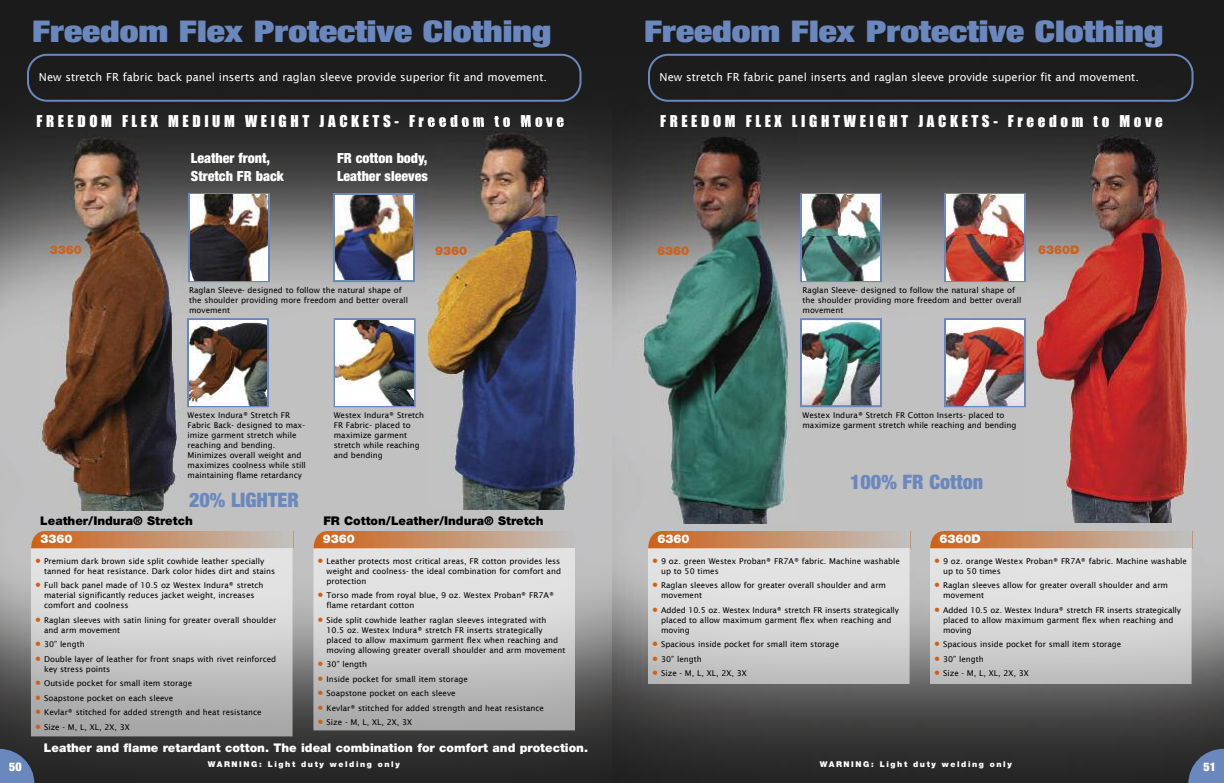
<style>
.page{position:relative;width:1224px;height:783px;background:#fff}
.page>*{position:absolute;margin:0;border:0;box-sizing:border-box;transform-origin:0 0}
.t1{font:900 expanded 30px "Helvetica Neue";color:#6b88be;scale:1.25 1}
.t2{font:900 condensed 20px "Helvetica Neue";color:#6b88be}
.t3{font:15px "Impact";letter-spacing:.24em;color:#fff}
.t4{font:900 condensed 14px/18px "Helvetica Neue";color:#fff}
.t5{font:900 12px "Helvetica Neue";color:#fff}
.t6{font:900 12px "Helvetica Neue";color:#000}
.t7{font:900 12px "Helvetica Neue";color:#ce6119}
.t8{font:900 condensed 12px "Helvetica Neue";color:#fff}
.t9{font:11px "Lucida Sans";color:#fff}
.t10{font:8px/10px "Lucida Sans";color:#000}
.t11{font:900 8px "Helvetica Neue";letter-spacing:.2em;color:#fff}
.s1{font-family:"Helvetica Neue";font-weight:900;font-stretch:condensed;font-size:12px;color:#ce6119}
</style>
<div class="page">
<img style="left:0;top:0;width:1224px;height:783px">
<img style="left:313px;top:531px;width:263px;height:199px">
<img style="left:314px;top:549px;width:261px;height:1px">
<img style="left:31px;top:531px;width:263px;height:205px">
<img style="left:31px;top:549px;width:262px;height:1px">
<img style="left:930px;top:531px;width:263px;height:153px">
<img style="left:930px;top:549px;width:262px;height:1px">
<img style="left:648px;top:531px;width:263px;height:153px">
<img style="left:648px;top:549px;width:262px;height:1px">
<img style="left:0;top:740px;width:43px;height:43px">
<svg style="left:0;top:749px;width:34px;height:34px"></svg>
<img style="left:1179px;top:740px;width:45px;height:43px">
<svg style="left:1188px;top:749px;width:36px;height:34px"></svg>
<svg style="left:27px;top:54px;width:555px;height:48px;background:#23252a"></svg>
<svg style="left:648px;top:54px;width:546px;height:48px;background:#23252a"></svg>
<img style="left:427px;top:123px;width:161px;height:387px">
<img style="left:38px;top:134px;width:144px;height:377px">
<div style="left:188px;top:193px;width:82px;height:89px;border:2px solid #6b88be"></div>
<img style="left:190px;top:195px;width:78px;height:85px">
<div style="left:187px;top:318px;width:82px;height:89px;border:2px solid #6b88be"></div>
<img style="left:189px;top:320px;width:78px;height:85px">
<img style="left:336px;top:196px;width:76px;height:83px">
<div style="left:333px;top:193px;width:82px;height:89px;border:2px solid #6b88be"></div>
<div style="left:334px;top:318px;width:82px;height:89px;border:2px solid #6b88be"></div>
<img style="left:336px;top:320px;width:78px;height:85px">
<img style="left:638px;top:130px;width:160px;height:393px">
<img style="left:1025px;top:134px;width:168px;height:388px">
<div style="left:944px;top:193px;width:82px;height:89px;border:2px solid #6b88be"></div>
<img style="left:946px;top:195px;width:78px;height:85px">
<div style="left:944px;top:318px;width:82px;height:89px;border:2px solid #6b88be"></div>
<img style="left:946px;top:320px;width:78px;height:85px">
<div style="left:800px;top:193px;width:82px;height:89px;border:2px solid #6b88be"></div>
<img style="left:802px;top:195px;width:78px;height:85px">
<img style="left:803px;top:321px;width:76px;height:83px">
<div style="left:800px;top:318px;width:82px;height:89px;border:2px solid #6b88be"></div>
<p class="t1" style="left:32px;top:20px;width:417px">Freedom Flex Protective Clothing</p>
<p class="t1" style="left:644px;top:20px;width:417px">Freedom Flex Protective Clothing</p>
<p class="t9" style="left:39px;top:71px;width:510px">New stretch FR fabric back panel inserts and raglan sleeve provide superior fit and movement.</p>
<p class="t9" style="left:660px;top:70px;width:481px">New stretch FR fabric panel inserts and raglan sleeve provide superior fit and movement.</p>
<p class="t3" style="left:36px;top:112px;width:529px">FREEDOM FLEX MEDIUM WEIGHT JACKETS- Freedom to Move</p>
<p class="t3" style="left:660px;top:112px;width:504px">FREEDOM FLEX LIGHTWEIGHT JACKETS- Freedom to Move</p>
<p class="t4" style="left:191px;top:151px;width:94px">Leather front,<br>Stretch FR back</p>
<p class="t4" style="left:337px;top:151px;width:92px">FR cotton body,<br>Leather sleeves</p>
<p class="t7" style="left:50px;top:245px;width:34px">3360</p>
<p class="t7" style="left:435px;top:246px;width:34px">9360</p>
<p class="t7" style="left:657px;top:246px;width:34px">6360</p>
<p class="t7" style="left:1038px;top:245px;width:43px">6360D</p>
<p class="t10" style="left:189px;top:285px;width:220px">Raglan Sleeve- designed to follow the natural shape of the shoulder providing more freedom and better overall movement</p>
<p class="t10" style="left:803px;top:285px;width:220px">Raglan Sleeve- designed to follow the natural shape of the shoulder providing more freedom and better overall movement</p>
<p class="t10" style="left:188px;top:410px;width:120px">Westex Indura® Stretch FR<br>Fabric Back- designed to max&shy;imize garment stretch while reaching and bending.<br>Minimizes overall weight and maximizes coolness while still maintaining flame retardancy</p>
<p class="t10" style="left:803px;top:410px;width:215px">Westex Indura® Stretch FR Cotton Inserts- placed to maximize garment stretch while reaching and bending</p>
<p class="t10" style="left:334px;top:410px;width:92px">Westex Indura® Stretch<br>FR Fabric- placed to maximize garment stretch while reaching and bending</p>
<p class="t2" style="left:850px;top:475px;width:135px">100% FR Cotton</p>
<p class="t2" style="left:189px;top:492px;width:111px">20% LIGHTER</p>
<p class="t6" style="left:40px;top:516px;width:154px">Leather/Indura® Stretch</p>
<p class="t6" style="left:323px;top:516px;width:222px">FR Cotton/Leather/Indura® Stretch</p>
<p class="t5" style="left:40px;top:535px;width:34px">3360</p>
<p class="t10" style="left:44px;top:555px;width:233px;text-indent:-9px"><span class="s1">•</span> Premium dark brown side split cowhide leather specially tanned for heat resistance. Dark color hides dirt and stains</p>
<p class="t10" style="left:44px;top:580px;width:221px;text-indent:-9px"><span class="s1">•</span> Full back panel made of 10.5 oz Westex Indura® stretch material significantly reduces jacket weight, increases comfort and coolness</p>
<p class="t10" style="left:44px;top:614px;width:234px;text-indent:-9px"><span class="s1">•</span> Raglan sleeves with satin lining for greater overall shoulder and arm movement</p>
<p class="t10" style="left:35px;top:639px;width:51px"><span class="s1">•</span> 30” length</p>
<p class="t10" style="left:44px;top:653px;width:234px;text-indent:-9px"><span class="s1">•</span> Double layer of leather for front snaps with rivet reinforced key stress points</p>
<p class="t10" style="left:35px;top:678px;width:159px"><span class="s1">•</span> Outside pocket for small item storage</p>
<p class="t10" style="left:35px;top:692px;width:140px"><span class="s1">•</span> Soapstone pocket on each sleeve</p>
<p class="t10" style="left:35px;top:707px;width:228px"><span class="s1">•</span> Kevlar® stitched for added strength and heat resistance</p>
<p class="t10" style="left:35px;top:721px;width:96px"><span class="s1">•</span> Size - M, L, XL, 2X, 3X</p>
<p class="t5" style="left:323px;top:535px;width:34px">9360</p>
<p class="t10" style="left:327px;top:555px;width:236px;text-align:justify;text-indent:-9px"><span class="s1">•</span> Leather protects most critical areas, FR cotton provides less weight and coolness- the ideal combination for comfort and protection</p>
<p class="t10" style="left:327px;top:590px;width:229px;text-indent:-9px"><span class="s1">•</span> Torso made from royal blue, 9 oz. Westex Proban® FR7A® flame retardant cotton</p>
<p class="t10" style="left:327px;top:614px;width:240px;text-indent:-9px"><span class="s1">•</span> Side split cowhide leather raglan sleeves integrated with 10.5 oz. Westex Indura® stretch FR inserts strategically placed to allow maximum garment flex when reaching and moving allowing greater overall shoulder and arm movement</p>
<p class="t10" style="left:318px;top:659px;width:51px"><span class="s1">•</span> 30” length</p>
<p class="t10" style="left:318px;top:673px;width:152px"><span class="s1">•</span> Inside pocket for small item storage</p>
<p class="t10" style="left:318px;top:688px;width:140px"><span class="s1">•</span> Soapstone pocket on each sleeve</p>
<p class="t10" style="left:318px;top:702px;width:228px"><span class="s1">•</span> Kevlar® stitched for added strength and heat resistance</p>
<p class="t10" style="left:318px;top:717px;width:96px"><span class="s1">•</span> Size - M, L, XL, 2X, 3X</p>
<p class="t5" style="left:44px;top:744px;width:546px">Leather and flame retardant cotton. The ideal combination for comfort and protection.</p>
<p class="t5" style="left:657px;top:535px;width:34px">6360</p>
<p class="t10" style="left:661px;top:555px;width:240px;text-indent:-9px"><span class="s1">•</span> 9 oz. green Westex Proban® FR7A® fabric. Machine washable up to 50 times</p>
<p class="t10" style="left:661px;top:580px;width:226px;text-indent:-9px"><span class="s1">•</span> Raglan sleeves allow for greater overall shoulder and arm movement</p>
<p class="t10" style="left:661px;top:604px;width:239px;text-indent:-9px"><span class="s1">•</span> Added 10.5 oz. Westex Indura® stretch FR inserts strategically placed to allow maximum garment flex when reaching and moving</p>
<p class="t10" style="left:652px;top:639px;width:189px"><span class="s1">•</span> Spacious inside pocket for small item storage</p>
<p class="t10" style="left:652px;top:653px;width:51px"><span class="s1">•</span> 30” length</p>
<p class="t10" style="left:652px;top:668px;width:96px"><span class="s1">•</span> Size - M, L, XL, 2X, 3X</p>
<p class="t5" style="left:939px;top:535px;width:43px">6360D</p>
<p class="t10" style="left:943px;top:555px;width:245px;text-indent:-9px"><span class="s1">•</span> 9 oz. orange Westex Proban® FR7A® fabric. Machine washable up to 50 times</p>
<p class="t10" style="left:943px;top:580px;width:226px;text-indent:-9px"><span class="s1">•</span> Raglan sleeves allow for greater overall shoulder and arm movement</p>
<p class="t10" style="left:943px;top:604px;width:239px;text-indent:-9px"><span class="s1">•</span> Added 10.5 oz. Westex Indura® stretch FR inserts strategically placed to allow maximum garment flex when reaching and moving</p>
<p class="t10" style="left:934px;top:639px;width:189px"><span class="s1">•</span> Spacious inside pocket for small item storage</p>
<p class="t10" style="left:934px;top:653px;width:51px"><span class="s1">•</span> 30” length</p>
<p class="t10" style="left:934px;top:668px;width:96px"><span class="s1">•</span> Size - M, L, XL, 2X, 3X</p>
<p class="t11" style="left:208px;top:762px;width:194px">WARNING: Light duty welding only</p>
<p class="t11" style="left:820px;top:762px;width:194px">WARNING: Light duty welding only</p>
<p class="t8" style="left:9px;top:760px;width:14px">50</p>
<p class="t8" style="left:1204px;top:760px;width:14px">51</p>
</div>
